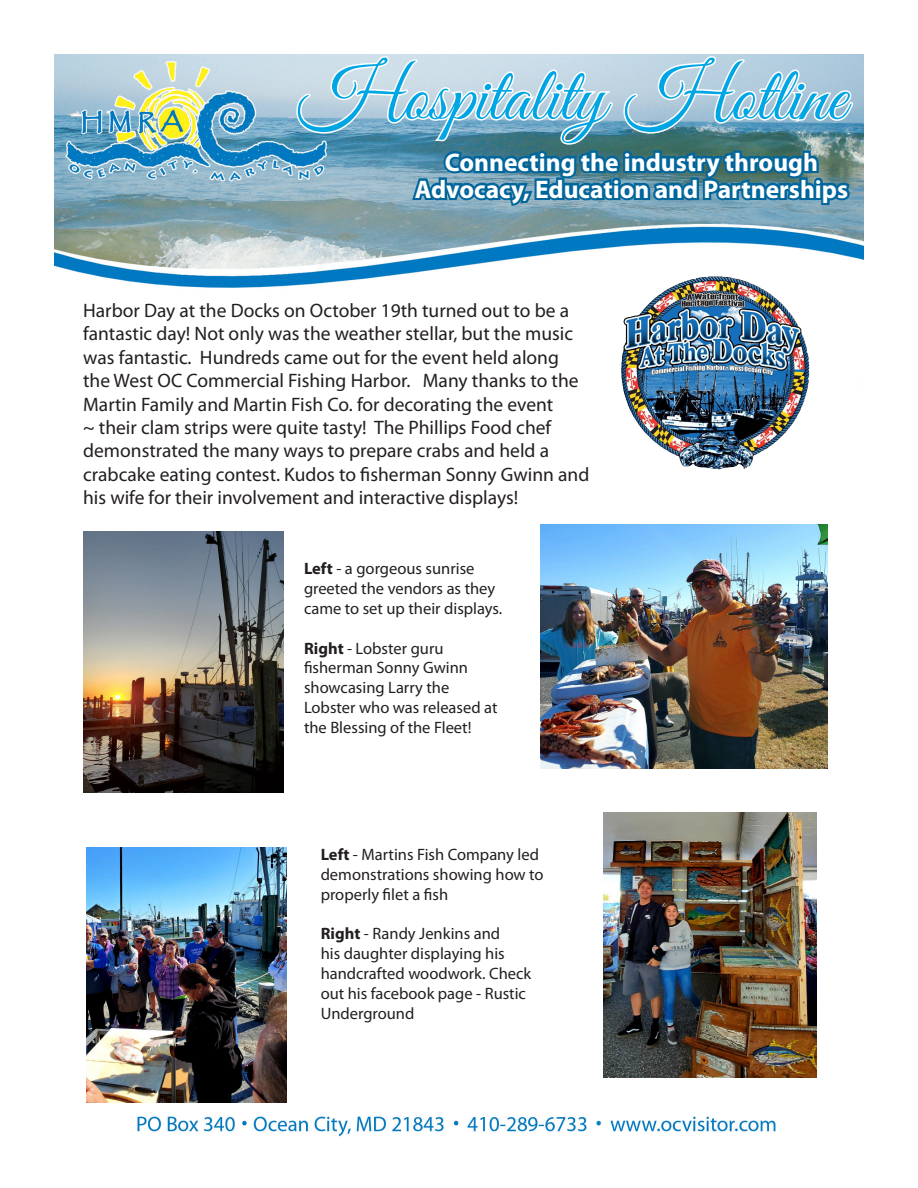
<style>
.page{position:relative;width:918px;height:1188px;background:#fff}
.page>*{position:absolute;margin:0;border:0;box-sizing:border-box;transform-origin:0 0}
.t1{font:76.5px "Great Vibes";color:#00a6e4}
.t2{font:700 25.5px "Myriad Pro";color:#fff}
.t3{font:19.5px/23.4px "Myriad Pro";color:#231f20}
.t4{font:16.5px/19.8px "Myriad Pro";color:#231f20}
.s1{font-weight:700}
</style>
<div class="page">
<img style="left:54px;top:54px;width:810px;height:1083px">
<svg style="left:296px;top:55px;width:559px;height:220px"></svg>
<img style="left:617px;top:272px;width:199px;height:208px">
<img style="left:83px;top:531px;width:201px;height:262px">
<img style="left:540px;top:524px;width:287px;height:244px">
<img style="left:87px;top:848px;width:200px;height:255px">
<img style="left:604px;top:812px;width:212px;height:266px">
<p class="t1" style="left:298px;top:54px;width:549px">Hospitality Hotline</p>
<p class="t2" style="left:445px;top:146px;width:375px">Connecting the industry through</p>
<p class="t2" style="left:415px;top:173px;width:435px">Advocacy, Education and Partnerships</p>
<p class="t3" style="left:83px;top:298px;width:508px">Harbor Day at the Docks on October 19th turned out to be a fantastic day! Not only was the weather stellar, but the music was fantastic. Hundreds came out for the event held along the West OC Commercial Fishing Harbor. Many thanks to the Martin Family and Martin Fish Co. for decorating the event<br>~ their clam strips were quite tasty! The Phillips Food chef demonstrated the many ways to prepare crabs and held a crabcake eating contest. Kudos to fisherman Sonny Gwinn and his wife for their involvement and interactive displays!</p>
<p class="t4" style="left:304px;top:559px;width:200px"><span class="s1">Left</span> - a gorgeous sunrise greeted the vendors as they came to set up their displays.</p>
<p class="t4" style="left:304px;top:638px;width:195px"><span class="s1">Right</span> - Lobster guru fisherman Sonny Gwinn showcasing Larry the<br>Lobster who was released at the Blessing of the Fleet!</p>
<p class="t4" style="left:321px;top:844px;width:224px"><span class="s1">Left</span> - Martins Fish Company led demonstrations showing how to properly filet a fish</p>
<p class="t4" style="left:321px;top:924px;width:212px"><span class="s1">Right</span> - Randy Jenkins and<br>his daughter displaying his handcrafted woodwork. Check out his facebook page - Rustic<br>Underground</p>
</div>
